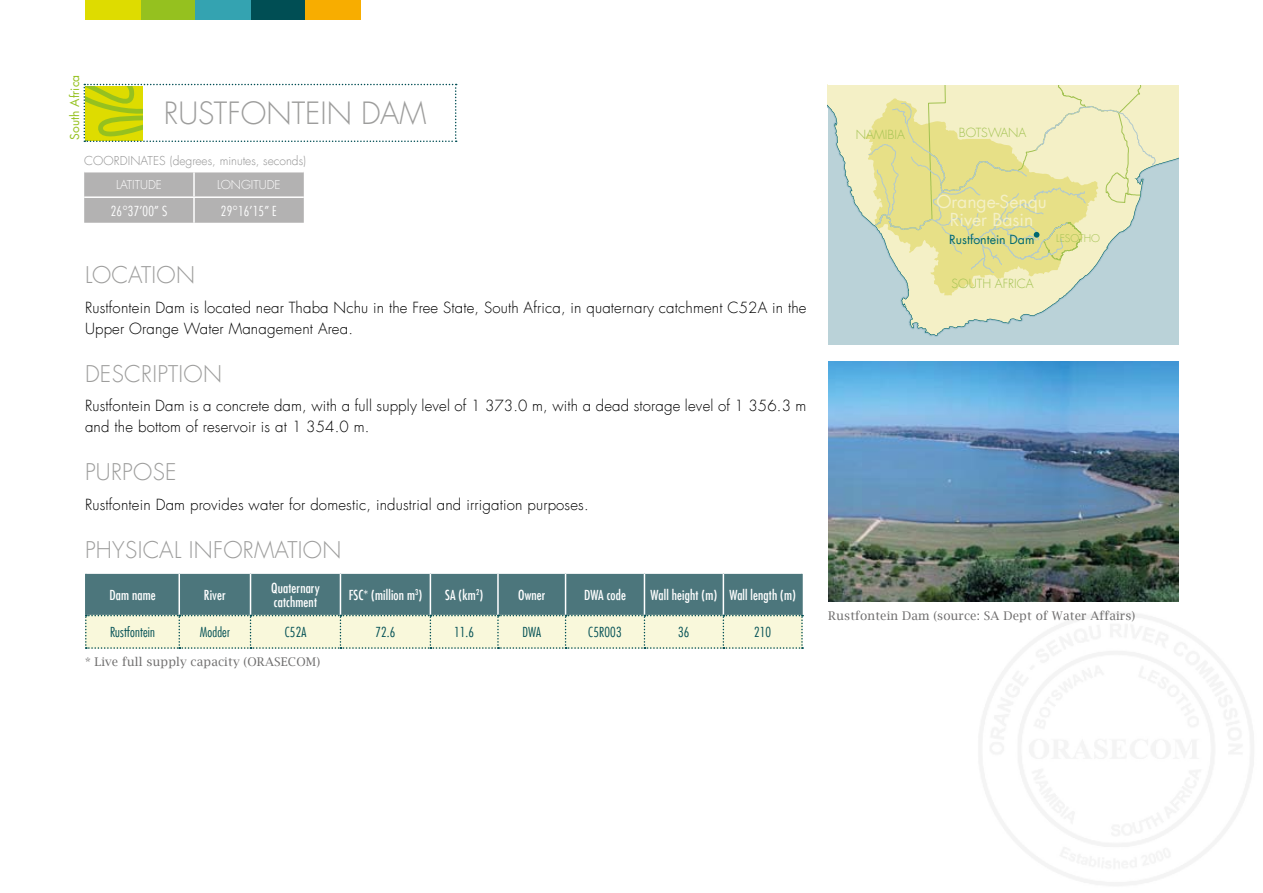
<style>
.page{position:relative;width:1263px;height:893px;background:#fff}
.page>*{position:absolute;margin:0;border:0;box-sizing:border-box;transform-origin:0 0}
.t1{font:300 30px "Futura Com";color:#9d9d9c}
.t2{font:300 22.5px "Futura Com";letter-spacing:.01em;color:#9d9d9c}
.t3{font:17.55px/17.5px "Futura Com";color:#f4f0c6;text-align:center}
.t4{font:300 15px/21px "Futura Com";letter-spacing:.01em;color:#000}
.t5{font:500 condensed 13.5px/13.5px "Futura Com";letter-spacing:.01em;color:#fff}
.t6{font:300 condensed 13.5px "Futura Com";letter-spacing:.01em;color:#004e54}
.t7{font:300 condensed 13.5px "Futura Com";letter-spacing:.01em;color:#fff}
.t8{font:300 12.3px "Futura Com";color:#a2c251}
.t9{font:12.3px "Futura Com";color:#006870}
.t10{font:12px "Lucida Bright";letter-spacing:.01em;color:#706f6f}
.t11{font:300 12px "Futura Com";color:#929292}
.t12{font:300 12px "Futura Com";color:#fff}
.t13{font:12px "Futura Com";letter-spacing:.01em;color:#95c11f}
.t14{font:300 10.35px "Futura Com";color:#a2c251}
</style>
<div class="page">
<div style="left:250px;top:0;width:55px;height:20px;background:#004e54"></div>
<div style="left:140px;top:0;width:55px;height:20px;background:#95c11f"></div>
<div style="left:85px;top:0;width:55px;height:20px;background:#dedc00"></div>
<div style="left:305px;top:0;width:55px;height:20px;background:#f8ad00"></div>
<div style="left:195px;top:0;width:55px;height:20px;background:#34a3b1"></div>
<svg style="left:85px;top:573px;width:718px;height:76px;background:#98b0a7"></svg>
<hr style="left:801px;top:574px;width:2px;height:41px;background:#4c767c">
<hr style="left:85px;top:574px;width:2px;height:41px;background:#4c767c">
<svg style="left:84px;top:84px;width:373px;height:58px"></svg>
<div style="left:84px;top:172px;width:220px;height:51px;background:#b3b2b2"></div>
<hr style="left:84px;top:196px;width:110px;height:2px;background:#fff">
<hr style="left:194px;top:196px;width:110px;height:2px;background:#fff">
<hr style="left:193px;top:198px;width:2px;height:25px;background:#fff">
<hr style="left:193px;top:172px;width:2px;height:24px;background:#fff">
<img style="left:828px;top:361px;width:351px;height:241px">
<svg style="left:828px;top:85px;width:351px;height:250px;background:#cadad1"></svg>
<svg style="left:865px;top:98px;width:233px;height:198px;background:#e0e4c1"></svg>
<svg style="left:868px;top:85px;width:287px;height:188px;background:#e6e4ab"></svg>
<p class="t13" style="left:67px;top:140px;width:67px;rotate:-90deg">South Africa</p>
<h1 class="t1" style="left:164px;top:94px;width:264px">Rustfontein Dam</h1>
<p class="t11" style="left:84px;top:153px;width:223px">Coordinates (degrees, minutes, seconds)</p>
<p class="t12" style="left:116px;top:177px;width:11px">LATITU</p>
<p class="t12" style="left:148px;top:177px;width:14px">DE</p>
<p class="t12" style="left:217px;top:177px;width:13px">LONGITU</p>
<p class="t12" style="left:267px;top:177px;width:14px">DE</p>
<p class="t7" style="left:111px;top:202px;width:58px">26°37’00” S</p>
<p class="t7" style="left:221px;top:202px;width:57px">29°16’15” E</p>
<h2 class="t2" style="left:85px;top:260px;width:111px">Location</h2>
<p class="t4" style="left:85px;top:297px;width:723px">Rustfontein Dam is located near Thaba Nchu in the Free State, South Africa, in quaternary catchment C52A in the<br>Upper Orange Water Management Area.</p>
<h2 class="t2" style="left:85px;top:359px;width:139px">Description</h2>
<p class="t4" style="left:85px;top:395px;width:723px">Rustfontein Dam is a concrete dam, with a full supply level of 1 373.0 m, with a dead storage level of 1 356.3 m and the bottom of reservoir is at 1 354.0 m.</p>
<h2 class="t2" style="left:85px;top:457px;width:93px">Purpose</h2>
<p class="t4" style="left:85px;top:494px;width:505px">Rustfontein Dam provides water for domestic, industrial and irrigation purposes.</p>
<h2 class="t2" style="left:85px;top:535px;width:258px">Physical I nformation</h2>
<p class="t5" style="left:109px;top:588px;width:48px">Dam name</p>
<p class="t5" style="left:204px;top:588px;width:23px">River</p>
<p class="t5" style="left:271px;top:581px;width:50px">Quaternary catchment</p>
<p class="t5" style="left:349px;top:588px;width:75px">FSC* (million m<sup>3</sup>)</p>
<p class="t5" style="left:445px;top:588px;width:39px">SA (km<sup>2</sup>)</p>
<p class="t5" style="left:518px;top:588px;width:29px">Owner</p>
<p class="t5" style="left:584px;top:588px;width:43px">DWA code</p>
<p class="t5" style="left:651px;top:588px;width:147px">Wall height (m) Wall length (m)</p>
<p class="t6" style="left:110px;top:624px;width:46px">Rustfontein</p>
<p class="t6" style="left:200px;top:624px;width:32px">Modder</p>
<p class="t6" style="left:285px;top:624px;width:23px">C52A</p>
<p class="t6" style="left:375px;top:624px;width:22px">72.6</p>
<p class="t6" style="left:454px;top:624px;width:22px">11.6</p>
<p class="t6" style="left:522px;top:624px;width:20px">DWA</p>
<p class="t6" style="left:588px;top:624px;width:35px">C5R003</p>
<p class="t6" style="left:678px;top:624px;width:13px">36</p>
<p class="t6" style="left:754px;top:624px;width:19px">210</p>
<p class="t10" style="left:85px;top:655px;width:237px">* Live full supply capacity (ORASECOM)</p>
<p class="t8" style="left:856px;top:127px;width:51px">NAMIBIA</p>
<p class="t8" style="left:959px;top:125px;width:69px">BOTSWANA</p>
<p class="t3" style="left:936px;top:193px;width:112px">Orange-Senqu<br>River Basin</p>
<p class="t9" style="left:949px;top:231px;width:87px">Rustfontein Dam</p>
<p class="t14" style="left:1056px;top:232px;width:45px">LESOTHO</p>
<p class="t8" style="left:951px;top:276px;width:84px">SOUTH AFRICA</p>
<p class="t10" style="left:828px;top:608px;width:309px">Rustfontein Dam (source: SA Dept of Water Affairs)</p>
</div>
